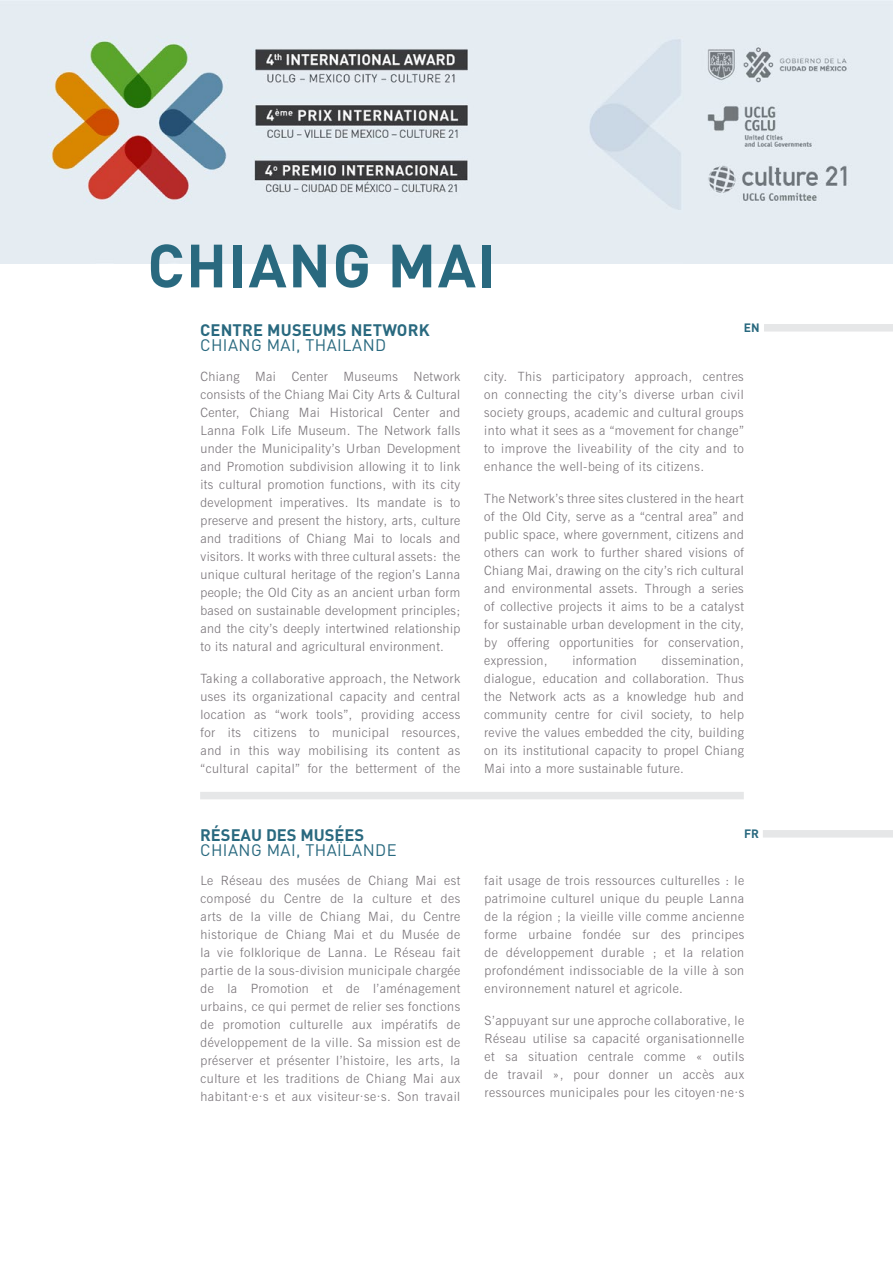
<style>
.page{position:relative;width:893px;height:1263px;background:#fff}
.page>*{position:absolute;margin:0;border:0;box-sizing:border-box;transform-origin:0 0}
.t1{font:700 60px "DIN Pro";letter-spacing:.025em;color:#29697f}
.t2{font:16.5px "DIN Pro";letter-spacing:.025em;color:#29697f}
.t3{font:700 16.5px "DIN Pro";letter-spacing:.01em;color:#29697f}
.t4{font:300 12.75px/18px "News Gothic BT";letter-spacing:.04em;color:#777277;text-align:justify}
.t5{font:700 12px "DIN Pro";color:#29697f}
</style>
<div class="page">
<img style="left:0;top:0;width:893px;height:264px">
<div style="left:764px;top:324px;width:129px;height:8px;background:#e6e7e8"></div>
<div style="left:200px;top:792px;width:544px;height:7px;background:#e6e7e8"></div>
<div style="left:763px;top:830px;width:130px;height:7px;background:#e6e7e8"></div>
<h1 class="t1" style="left:147px;top:225px;width:350px">CHIANG MAI</h1>
<p class="t3" style="left:200px;top:319px;width:231px">CENTRE MUSEUMS NETWORK</p>
<p class="t2" style="left:200px;top:334px;width:188px">CHIANG MAI, THAILAND</p>
<p class="t4" style="left:200px;top:368px;width:261px">Chiang Mai Center Museums Network consists of the Chiang Mai City Arts &amp; Cultural Center, Chiang Mai Historical Center and Lanna Folk Life Museum. The Network falls under the Municipality’s Urban Development and Promotion subdivision allowing it to link its cultural promotion functions, with its city development imperatives. Its mandate is to preserve and present the history, arts, culture and traditions of Chiang Mai to locals and visitors. It works with three cultural assets: the unique cultural heritage of the region’s Lanna people; the Old City as an ancient urban form based on sustainable development principles; and the city’s deeply intertwined relationship to its natural and agricultural environment.</p>
<p class="t4" style="left:200px;top:669px;width:261px">Taking a collaborative approach, the Network uses its organizational capacity and central location as “work tools”, providing access for its citizens to municipal resources, and in this way mobilising its content as “cultural capital” for the betterment of the</p>
<p class="t5" style="left:744px;top:319px;width:17px">EN</p>
<p class="t4" style="left:484px;top:368px;width:261px">city. This participatory approach, centres on connecting the city’s diverse urban civil society groups, academic and cultural groups into what it sees as a “movement for change” to improve the liveability of the city and to enhance the well-being of its citizens.</p>
<p class="t4" style="left:484px;top:489px;width:261px">The Network’s three sites clustered in the heart of the Old City, serve as a “central area” and public space, where government, citizens and others can work to further shared visions of Chiang Mai, drawing on the city’s rich cultural and environmental assets. Through a series of collective projects it aims to be a catalyst for sustainable urban development in the city, by offering opportunities for conservation, expression,</p>
<p class="t4" style="left:572px;top:651px;width:66px">information</p>
<p class="t4" style="left:484px;top:651px;width:261px;text-indent:177px">dissemination, dialogue, education and collaboration. Thus the Network acts as a knowledge hub and community centre for civil society, to help revive the values embedded the city, building on its institutional capacity to propel Chiang Mai into a more sustainable future.</p>
<p class="t3" style="left:200px;top:824px;width:166px">RÉSEAU DES MUSÉES</p>
<p class="t2" style="left:200px;top:839px;width:198px">CHIANG MAI, THAÏLANDE</p>
<p class="t4" style="left:200px;top:872px;width:261px">Le Réseau des musées de Chiang Mai est composé du Centre de la culture et des arts de la ville de Chiang Mai, du Centre historique de Chiang Mai et du Musée de la vie folklorique de Lanna. Le Réseau fait partie de la sous-division municipale chargée de la Promotion et de l’aménagement urbains, ce qui permet de relier ses fonctions de promotion culturelle aux impératifs de développement de la ville. Sa mission est de préserver et présenter l’histoire, les arts, la culture et les traditions de Chiang Mai aux habitant·e·s et aux visiteur·se·s. Son travail</p>
<p class="t4" style="left:485px;top:872px;width:261px">fait usage de trois ressources culturelles : le patrimoine culturel unique du peuple Lanna de la région ; la vieille ville comme ancienne forme urbaine fondée sur des principes de développement durable ; et la relation profondément indissociable de la ville à son environnement naturel et agricole.</p>
<p class="t5" style="left:744px;top:825px;width:16px">FR</p>
<p class="t4" style="left:485px;top:1011px;width:261px">S’appuyant sur une approche collaborative, le Réseau utilise sa capacité organisationnelle et sa situation centrale comme « outils de travail », pour donner un accès aux ressources municipales pour les citoyen·ne·s</p>
</div>
